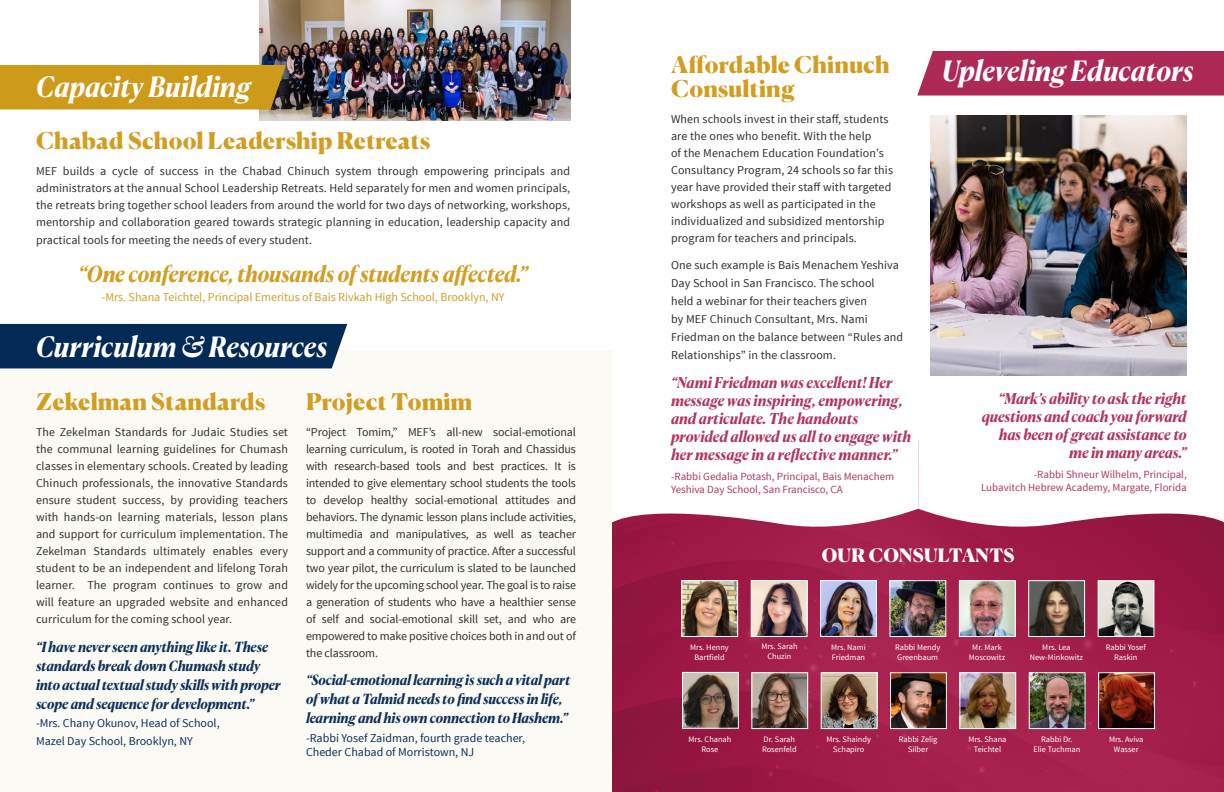
<style>
.page{position:relative;width:1224px;height:792px;background:#fff}
.page>*{position:absolute;margin:0;border:0;box-sizing:border-box;transform-origin:0 0}
.t1{font:italic 700 28px "Canela Deck";color:#fff}
.t2{font:900 23px/24px "Canela";letter-spacing:.01em;color:#d19e21}
.t3{font:italic 700 22px "Canela Deck";letter-spacing:-.015em;color:#d19e21}
.t4{font:900 18.5px "Canela";letter-spacing:.01em;color:#fff}
.t5{font:italic 700 15px/18px "Canela Deck";letter-spacing:-.005em;color:#b1365c}
.t6{font:italic 700 14px/19px "Canela Deck";letter-spacing:-.01em;color:#0d305a}
.t7{font:12px/17px "Source Sans Pro";letter-spacing:.01em;color:#312f30;text-align:justify}
.t8{font:12px/18px "Source Sans Pro";color:#0d305a}
.t9{font:12px "Source Sans Pro";color:#d19e21}
.t10{font:10.9px/13px "Source Sans Pro";color:#b1365c}
.t11{font:8.3px/10px "Source Sans Pro";color:#fff;text-align:center}
</style>
<div class="page">
<img style="left:259px;top:0;width:311px;height:120px">
<img style="left:612px;top:540px;width:612px;height:252px">
<svg style="left:612px;top:440px;width:612px;height:100px"></svg>
<div style="left:978px;top:444px;width:224px;height:47px;background:#fff"></div>
<div style="left:0;top:350px;width:612px;height:442px;background:#fcfaf5"></div>
<img style="left:683px;top:582px;width:53px;height:53px">
<div style="left:681px;top:580px;width:57px;height:57px;border:1px solid #fff"></div>
<img style="left:961px;top:674px;width:53px;height:53px">
<div style="left:959px;top:672px;width:57px;height:57px;border:1px solid #fff"></div>
<img style="left:961px;top:582px;width:53px;height:53px">
<div style="left:959px;top:580px;width:57px;height:57px;border:1px solid #fff"></div>
<img style="left:753px;top:674px;width:53px;height:53px">
<div style="left:751px;top:672px;width:57px;height:57px;border:1px solid #fff"></div>
<img style="left:753px;top:582px;width:53px;height:53px">
<div style="left:751px;top:580px;width:57px;height:57px;border:1px solid #fff"></div>
<img style="left:1031px;top:674px;width:53px;height:53px">
<div style="left:1029px;top:672px;width:57px;height:57px;border:1px solid #fff"></div>
<img style="left:1030px;top:582px;width:53px;height:53px">
<div style="left:1028px;top:580px;width:57px;height:57px;border:1px solid #fff"></div>
<img style="left:823px;top:674px;width:53px;height:53px">
<div style="left:821px;top:672px;width:57px;height:57px;border:1px solid #fff"></div>
<img style="left:1100px;top:582px;width:52px;height:53px">
<div style="left:1098px;top:580px;width:56px;height:57px;border:1px solid #fff"></div>
<img style="left:822px;top:582px;width:53px;height:53px">
<div style="left:820px;top:580px;width:57px;height:57px;border:1px solid #fff"></div>
<img style="left:1100px;top:674px;width:53px;height:53px">
<div style="left:1098px;top:672px;width:57px;height:57px;border:1px solid #fff"></div>
<img style="left:892px;top:582px;width:52px;height:53px">
<div style="left:890px;top:580px;width:56px;height:57px;border:1px solid #fff"></div>
<img style="left:684px;top:674px;width:53px;height:53px">
<div style="left:682px;top:672px;width:57px;height:57px;border:1px solid #fff"></div>
<img style="left:892px;top:674px;width:53px;height:53px">
<div style="left:890px;top:672px;width:57px;height:57px;border:1px solid #fff"></div>
<img style="left:930px;top:116px;width:257px;height:260px">
<div style="left:0;top:324px;width:347px;height:44px;background:#022a55"></div>
<div style="left:0;top:65px;width:286px;height:45px;background:#ce9a19"></div>
<div style="left:917px;top:51px;width:307px;height:45px;background:#ae2956"></div>
<p class="t1" style="left:36px;top:62px;width:216px">Capacity Building</p>
<p class="t2" style="left:36px;top:127px;width:396px">Chabad School Leadership Retreats</p>
<p class="t7" style="left:36px;top:163px;width:536px">MEF builds a cycle of success in the Chabad Chinuch system through empowering principals and administrators at the annual School Leadership Retreats. Held separately for men and women principals, the retreats bring together school leaders from around the world for two days of networking, workshops, mentorship and collaboration geared towards strategic planning in education, leadership capacity and practical tools for meeting the needs of every student.</p>
<p class="t3" style="left:78px;top:255px;width:452px">“One conference, thousands of students affected.”</p>
<p class="t9" style="left:102px;top:289px;width:404px">-Mrs. Shana Teichtel, Principal Emeritus of Bais Rivkah High School, Brooklyn, NY</p>
<p class="t1" style="left:36px;top:322px;width:293px">Curriculum &amp; Resources</p>
<p class="t2" style="left:36px;top:388px;width:231px">Zekelman Standards</p>
<p class="t7" style="left:36px;top:424px;width:254px">The Zekelman Standards for Judaic Studies set the communal learning guidelines for Chumash classes in elementary schools. Created by leading Chinuch professionals, the innovative Standards ensure student success, by providing teachers with hands-on learning materials, lesson plans and support for curriculum implementation. The Zekelman Standards ultimately enables every student to be an independent and lifelong Torah learner. The program continues to grow and will feature an upgraded website and enhanced curriculum for the coming school year.</p>
<p class="t6" style="left:36px;top:635px;width:246px">“I have never seen anything like it. These standards break down Chumash study into actual textual study skills with proper scope and sequence for development.”</p>
<p class="t8" style="left:36px;top:714px;width:185px">-Mrs. Chany Okunov, Head of School,<br>Mazel Day School, Brooklyn, NY</p>
<p class="t2" style="left:306px;top:388px;width:168px">Project Tomim</p>
<p class="t7" style="left:306px;top:424px;width:272px">“Project Tomim,” MEF’s all-new social-emotional learning curriculum, is rooted in Torah and Chassidus with research-based tools and best practices. It is intended to give elementary school students the tools to develop healthy social-emotional attitudes and behaviors. The dynamic lesson plans include activities, multimedia and manipulatives, as well as teacher support and a community of practice. After a successful two year pilot, the curriculum is slated to be launched widely for the upcoming school year. The goal is to raise a generation of students who have a healthier sense of self and social-emotional skill set, and who are empowered to make positive choices both in and out of the classroom.</p>
<p class="t6" style="left:306px;top:669px;width:266px">“Social-emotional learning is such a vital part of what a Talmid needs to find success in life, learning and his own connection to Hashem.”</p>
<p class="t8" style="left:306px;top:731px;width:221px;line-height:14px">-Rabbi Yosef Zaidman, fourth grade teacher,<br>Cheder Chabad of Morristown, NJ</p>
<p class="t2" style="left:671px;top:51px;width:220px">Affordable Chinuch<br>Consulting</p>
<p class="t7" style="left:671px;top:111px;width:223px;text-align:left">When schools invest in their staff, students are the ones who benefit. With the help<br>of the Menachem Education Foundation’s Consultancy Program, 24 schools so far this year have provided their staff with targeted workshops as well as participated in the individualized and subsidized mentorship program for teachers and principals.</p>
<p class="t7" style="left:671px;top:256px;width:234px;line-height:18px;text-align:left">One such example is Bais Menachem Yeshiva Day School in San Francisco. The school<br>held a webinar for their teachers given<br>by MEF Chinuch Consultant, Mrs. Nami Friedman on the balance between “Rules and Relationships” in the classroom.</p>
<p class="t5" style="left:671px;top:372px;width:242px">“Nami Friedman was excellent! Her message was inspiring, empowering, and articulate. The handouts provided allowed us all to engage with her message in a reflective manner.”</p>
<p class="t10" style="left:671px;top:470px;width:225px">-Rabbi Gedalia Potash, Principal, Bais Menachem<br>Yeshiva Day School, San Francisco, CA</p>
<p class="t1" style="left:942px;top:47px;width:254px">Upleveling Educators</p>
<p class="t5" style="left:982px;top:388px;width:207px;text-align:right">“Mark’s ability to ask the right questions and coach you forward has been of great assistance to me in many areas.”</p>
<p class="t10" style="left:981px;top:469px;width:207px;text-align:right">-Rabbi Shneur Wilhelm, Principal,<br>Lubavitch Hebrew Academy, Margate, Florida</p>
<p class="t4" style="left:822px;top:541px;width:195px">OUR CONSULTANTS</p>
<p class="t11" style="left:690px;top:642px;width:40px">Mrs. Henny<br>Bartfield</p>
<p class="t11" style="left:689px;top:734px;width:44px">Mrs. Chanah<br>Rose</p>
<p class="t11" style="left:761px;top:641px;width:38px">Mrs. Sarah<br>Chuzin</p>
<p class="t11" style="left:831px;top:642px;width:36px;text-align:left">Mrs. Nami<br>Friedman</p>
<p class="t11" style="left:895px;top:642px;width:47px;text-align:left">Rabbi Mendy<br>Greenbaum</p>
<p class="t11" style="left:969px;top:642px;width:38px">Mr. Mark<br>Moscowitz</p>
<p class="t11" style="left:1030px;top:642px;width:55px">Mrs. Lea<br>New-Minkowitz</p>
<p class="t11" style="left:1106px;top:642px;width:42px">Rabbi Yosef<br>Raskin</p>
<p class="t11" style="left:762px;top:734px;width:36px;text-align:left">Dr. Sarah<br>Rosenfeld</p>
<p class="t11" style="left:827px;top:734px;width:46px">Mrs. Shaindy<br>Schapiro</p>
<p class="t11" style="left:899px;top:734px;width:40px">Rabbi Zelig<br>Silber</p>
<p class="t11" style="left:968px;top:734px;width:40px">Mrs. Shana<br>Teichtel</p>
<p class="t11" style="left:1033px;top:734px;width:48px">Rabbi Dr.<br>Elie Tuchman</p>
<p class="t11" style="left:1109px;top:734px;width:36px">Mrs. Aviva<br>Wasser</p>
</div>
